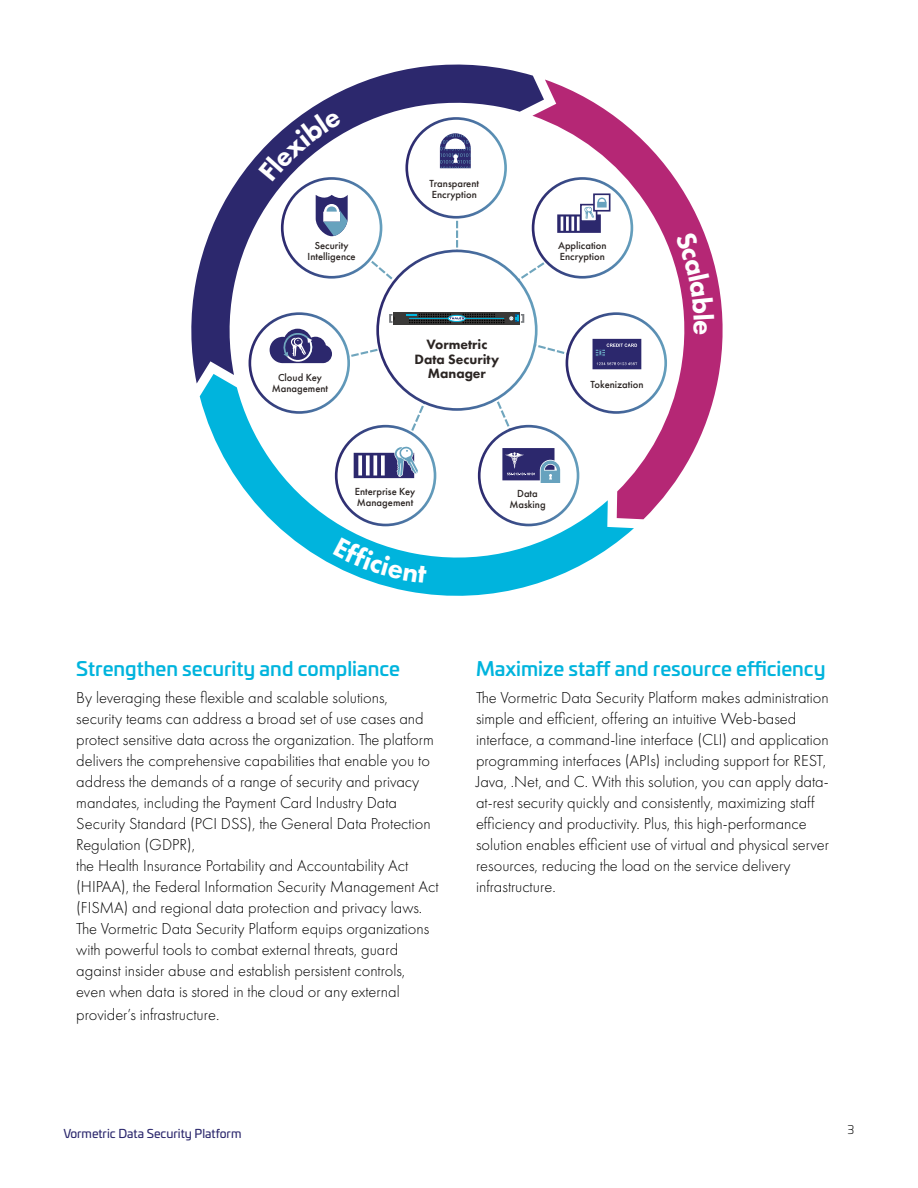
<style>
.page{position:relative;width:918px;height:1188px;background:#fff}
.page>*{position:absolute;margin:0;border:0;box-sizing:border-box;transform-origin:0 0}
.t1{font:800 27.9px "Futura PT";color:#fff}
.t2{font:500 19.5px "Univia Pro";color:#00b4dd}
.t3{font:300 16.5px/21px "Futura PT";color:#000}
.t4{font:800 13.95px/14.4px "Futura PT";color:#2b2523;text-align:center}
.t5{font:12px "Univia Pro";color:#2c286d}
.t6{font:300 12px "Univia Pro";color:#000}
.t7{font:500 10.65px/11.2px "Futura PT";color:#2b2523}
</style>
<div class="page">
<svg style="left:191px;top:64px;width:344px;height:320px"></svg>
<svg style="left:532px;top:80px;width:191px;height:413px"></svg>
<svg style="left:200px;top:374px;width:434px;height:222px"></svg>
<svg style="left:249px;top:112px;width:418px;height:414px"></svg>
<svg style="left:675px;top:231px;width:39px;height:88px;background:#be4387"></svg>
<svg style="left:333px;top:538px;width:94px;height:45px"></svg>
<p class="t7" style="left:308px;top:240px;width:50px;text-align:center">Security<br>Intelligence</p>
<p class="t7" style="left:272px;top:371px;width:58px;text-align:center">Cloud Key<br>Management</p>
<p class="t7" style="left:430px;top:178px;width:51px">Transparent<br>Encryption</p>
<p class="t4" style="left:415px;top:337px;width:86px">Vormetric<br>Data Security<br>Manager</p>
<p class="t7" style="left:558px;top:240px;width:50px">Application<br>Encryption</p>
<p class="t7" style="left:590px;top:379px;width:55px">Tokenization</p>
<p class="t7" style="left:355px;top:486px;width:62px">Enterprise Key<br>Management</p>
<p class="t7" style="left:509px;top:488px;width:38px;text-align:center">Data<br>Masking</p>
<h1 class="t1" style="left:721px;top:320px;width:17px;rotate:90deg">e</h1>
<p class="t2" style="left:76px;top:653px;width:325px">Strengthen security and compliance</p>
<p class="t3" style="left:76px;top:687px;width:364px">By leveraging these flexible and scalable solutions,<br>security teams can address a broad set of use cases and protect sensitive data across the organization. The platform delivers the comprehensive capabilities that enable you to address the demands of a range of security and privacy mandates, including the Payment Card Industry Data Security Standard (PCI DSS), the General Data Protection Regulation (GDPR),<br>the Health Insurance Portability and Accountability Act (HIPAA), the Federal Information Security Management Act (FISMA) and regional data protection and privacy laws.<br>The Vormetric Data Security Platform equips organizations with powerful tools to combat external threats, guard against insider abuse and establish persistent controls, even when data is stored in the cloud or any external</p>
<p class="t3" style="left:76px;top:1004px;width:145px">provider’s infrastructure.</p>
<p class="t2" style="left:476px;top:653px;width:351px">Maximize staff and resource efficiency</p>
<p class="t3" style="left:476px;top:687px;width:355px">The Vormetric Data Security Platform makes administration simple and efficient, offering an intuitive Web-based interface, a command-line interface (CLI) and application programming interfaces (APIs) including support for REST, Java, .Net, and C. With this solution, you can apply data&shy;at-rest security quickly and consistently, maximizing staff efficiency and productivity. Plus, this high-performance solution enables efficient use of virtual and physical server resources, reducing the load on the service delivery infrastructure.</p>
<p class="t5" style="left:63px;top:1125px;width:180px">Vormetric Data Security Platform</p>
<p class="t6" style="left:847px;top:1121px;width:8px">3</p>
</div>
